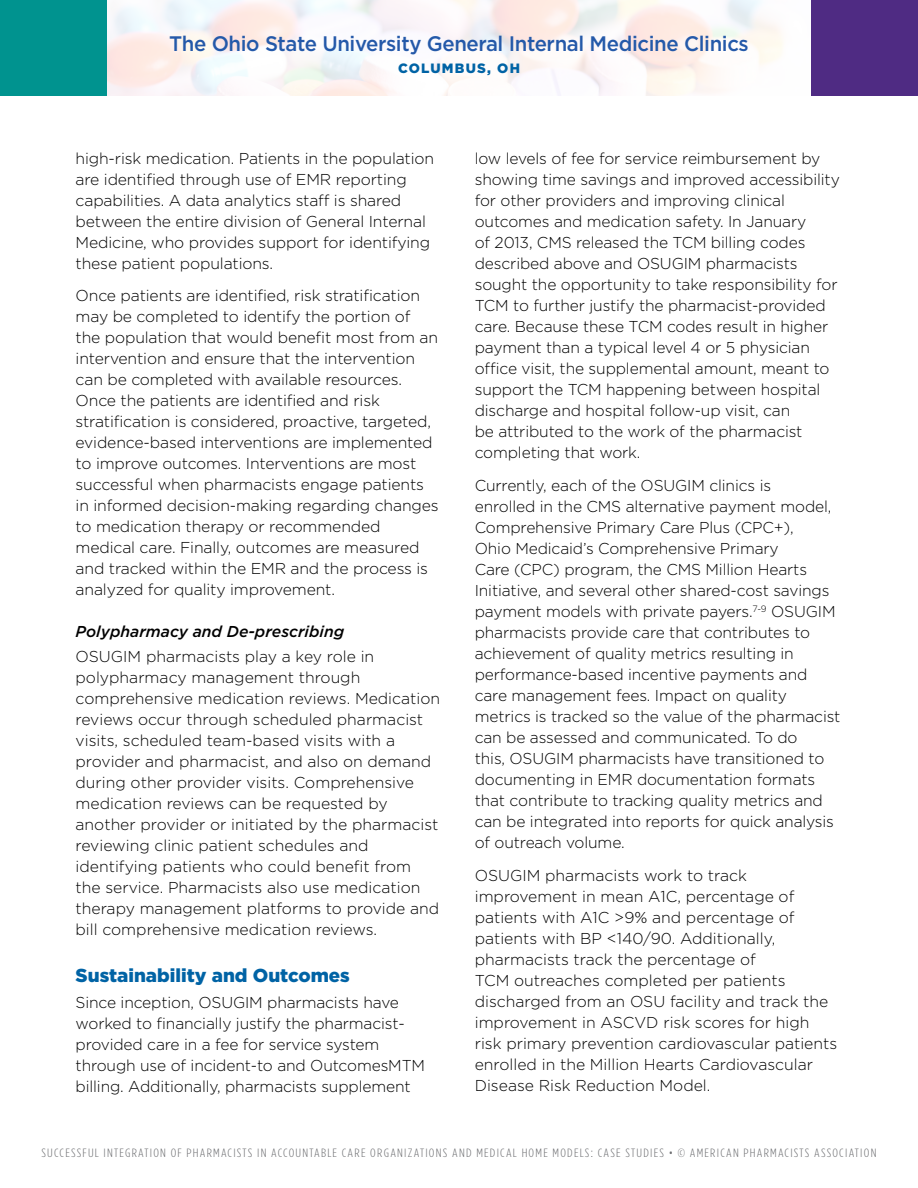
<style>
.page{position:relative;width:918px;height:1188px;background:#fff}
.page>*{position:absolute;margin:0;border:0;box-sizing:border-box;transform-origin:0 0}
.t1{font:500 21px "Gotham";letter-spacing:-.02em;color:#2459a9}
.t2{font:900 18.75px "Gotham";color:#0063a5}
.t3{font:300 15.75px/21px "Gotham";letter-spacing:-.01em;color:#000}
.t4{font:italic 500 15.75px "Gotham";color:#000}
.t5{font:900 13.5px "Gotham";letter-spacing:.09em;color:#0063a5}
.t6{font:300 12px "Gotham Condensed";letter-spacing:.09em;color:#6d6e71;scale:1.15 1}
</style>
<div class="page">
<img style="left:106px;top:0;width:706px;height:96px">
<div style="left:812px;top:0;width:106px;height:96px;background:#4f2b83"></div>
<div style="left:0;top:0;width:106px;height:96px;background:#00938f"></div>
<h1 class="t1" style="left:169px;top:29px;width:581px">The Ohio State University General Internal Medicine Clinics</h1>
<p class="t5" style="left:398px;top:60px;width:123px">COLUMBUS, OH</p>
<p class="t3" style="left:76px;top:148px;width:360px">high-risk medication. Patients in the population are identified through use of EMR reporting capabilities. A data analytics staff is shared between the entire division of General Internal Medicine, who provides support for identifying these patient populations.</p>
<p class="t3" style="left:76px;top:285px;width:365px">Once patients are identified, risk stratification may be completed to identify the portion of the population that would benefit most from an intervention and ensure that the intervention can be completed with available resources.<br>Once the patients are identified and risk stratification is considered, proactive, targeted, evidence-based interventions are implemented to improve outcomes. Interventions are most successful when pharmacists engage patients in informed decision-making regarding changes to medication therapy or recommended medical care. Finally, outcomes are measured and tracked within the EMR and the process is analyzed for quality improvement.</p>
<p class="t4" style="left:76px;top:621px;width:270px">Polypharmacy and De-prescribing</p>
<p class="t3" style="left:76px;top:646px;width:366px">OSUGIM pharmacists play a key role in polypharmacy management through comprehensive medication reviews. Medication reviews occur through scheduled pharmacist visits, scheduled team-based visits with a provider and pharmacist, and also on demand during other provider visits. Comprehensive medication reviews can be requested by another provider or initiated by the pharmacist reviewing clinic patient schedules and identifying patients who could benefit from the service. Pharmacists also use medication therapy management platforms to provide and bill comprehensive medication reviews.</p>
<p class="t2" style="left:76px;top:965px;width:276px">Sustainability and Outcomes</p>
<p class="t3" style="left:76px;top:992px;width:351px">Since inception, OSUGIM pharmacists have worked to financially justify the pharmacist&shy;provided care in a fee for service system through use of incident-to and OutcomesMTM billing. Additionally, pharmacists supplement</p>
<p class="t3" style="left:475px;top:148px;width:367px">low levels of fee for service reimbursement by showing time savings and improved accessibility for other providers and improving clinical outcomes and medication safety. In January<br>of 2013, CMS released the TCM billing codes described above and OSUGIM pharmacists sought the opportunity to take responsibility for TCM to further justify the pharmacist-provided care. Because these TCM codes result in higher payment than a typical level 4 or 5 physician office visit, the supplemental amount, meant to support the TCM happening between hospital discharge and hospital follow-up visit, can<br>be attributed to the work of the pharmacist completing that work.</p>
<p class="t3" style="left:475px;top:475px;width:367px">Currently, each of the OSUGIM clinics is<br>enrolled in the CMS alternative payment model, Comprehensive Primary Care Plus (CPC+),<br>Ohio Medicaid’s Comprehensive Primary<br>Care (CPC) program, the CMS Million Hearts Initiative, and several other shared-cost savings payment models with private payers.<sup>7-9</sup> OSUGIM pharmacists provide care that contributes to achievement of quality metrics resulting in performance-based incentive payments and care management fees. Impact on quality metrics is tracked so the value of the pharmacist can be assessed and communicated. To do<br>this, OSUGIM pharmacists have transitioned to documenting in EMR documentation formats that contribute to tracking quality metrics and can be integrated into reports for quick analysis of outreach volume.</p>
<p class="t3" style="left:475px;top:865px;width:364px">OSUGIM pharmacists work to track improvement in mean A1C, percentage of patients with A1C &gt;9% and percentage of patients with BP &lt;140/90. Additionally, pharmacists track the percentage of<br>TCM outreaches completed per patients discharged from an OSU facility and track the improvement in ASCVD risk scores for high risk primary prevention cardiovascular patients enrolled in the Million Hearts Cardiovascular Disease Risk Reduction Model.</p>
<p class="t6" style="left:41px;top:1147px;width:728px">SUCCESSFUL INTEGRATION OF PHARMACISTS IN ACCOUNTABLE CARE ORGANIZATIONS AND MEDICAL HOME MODELS: CASE STUDIES • © AMERICAN PHARMACISTS ASSOCIATION</p>
</div>
